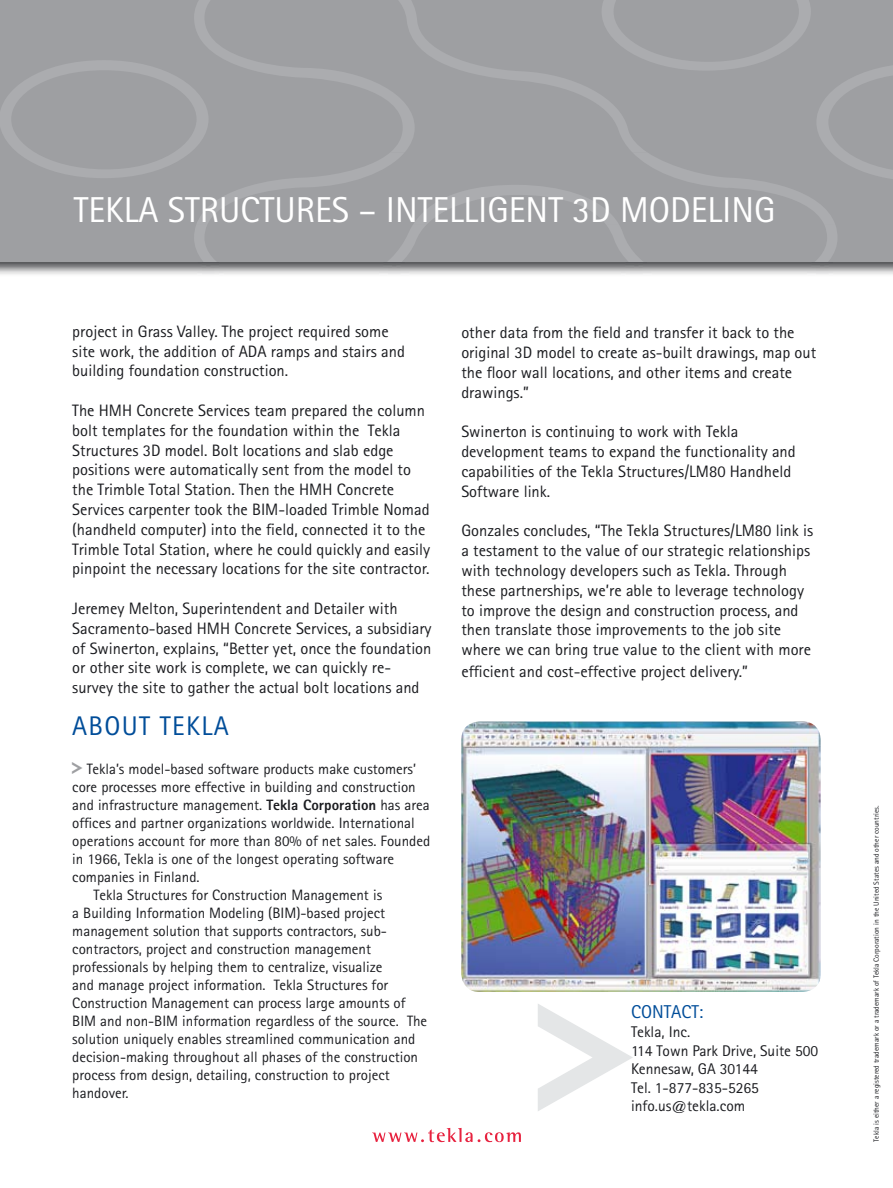
<style>
.page{position:relative;width:893px;height:1188px;background:#fff}
.page>*{position:absolute;margin:0;border:0;box-sizing:border-box;transform-origin:0 0}
.t1{font:36px "Rotis Sans Serif Std";color:#fff}
.t2{font:27px "Rotis Sans Serif Std";letter-spacing:.05em;color:#004d99}
.t3{font:18.6px "Rotis Sans Serif Std";color:#004d99}
.t4{font:16.5px/19.8px "Rotis Sans Serif Std";color:#1b1c20}
.t5{font:15.45px/18.6px "Rotis Sans Serif Std";color:#1b1c20}
.t6{font:15px "Rotis Sans Serif Std";color:#1b1c20}
.t7{font:7.5px "Rotis Sans Serif Std";color:#1b1c20}
.s1{font-family:"Tekla Arrow";color:#9e9fa2}
.s2{font-weight:800}
</style>
<div class="page">
<div style="left:0;top:0;width:893px;height:277px;background:#1b1c20;opacity:.8"></div>
<div style="left:0;top:0;width:893px;height:262px;background:#9e9fa2"></div>
<svg style="left:0;top:60px;width:194px;height:118px"></svg>
<svg style="left:647px;top:0;width:246px;height:179px"></svg>
<svg style="left:194px;top:225px;width:643px;height:37px"></svg>
<svg style="left:197px;top:152px;width:638px;height:73px"></svg>
<svg style="left:194px;top:0;width:453px;height:152px"></svg>
<svg style="left:538px;top:1004px;width:95px;height:107px"></svg>
<img style="left:461px;top:722px;width:360px;height:270px">
<svg style="left:372px;top:1128px;width:149px;height:14px"></svg>
<h1 class="t1" style="left:74px;top:188px;width:703px">Tekla Structures – Intelligent 3D modeli ng</h1>
<p class="t4" style="left:72px;top:321px;width:334px">project in Grass Valley. The project required some site work, the addition of ADA ramps and stairs and building foundation construction.</p>
<p class="t4" style="left:72px;top:400px;width:359px">The HM H Concrete Services team prepared the column bolt templates for the foundation within the Tekla Structures 3D model. Bolt locations and slab edge positions were automatically sent from the model to the Trimble Total Station. Then the HM H Concrete Services carpenter took the BIM-loaded Trimble Nomad (handheld computer) into the field, connected it to the Trimble Total Station, where he could quickly and easily pinpoint the necessary locations for the site contractor.</p>
<p class="t4" style="left:72px;top:598px;width:361px">Jeremey Melton, Superintendent and Detailer with Sacramento-based HM H Concrete Services, a subsidiary of Swinerton, explains, “Better yet, once the foundation or other site work is complete, we can quickly re&shy;survey the site to gather the actual bolt locations and</p>
<h2 class="t2" style="left:72px;top:710px;width:158px">About Tekla</h2>
<p class="t6" style="left:72px;top:760px;width:345px"><span class="s1">T</span> Tekla’s model-based software products make customers’</p>
<p class="t6" style="left:72px;top:778px;width:345px">core processes more effective in building and construction</p>
<p class="t6" style="left:72px;top:796px;width:359px">and infrastructure management. <span class="s2">Tekla Corporation</span> has area</p>
<p class="t6" style="left:72px;top:814px;width:344px">offices and partner organizations worldwide. International</p>
<p class="t6" style="left:72px;top:832px;width:360px">operations account for more than 80% of net sales. Founded</p>
<p class="t6" style="left:72px;top:850px;width:323px">in 1966, Tekla is one of the longest operating software</p>
<p class="t6" style="left:72px;top:868px;width:129px">companies in Finland.</p>
<p class="t6" style="left:94px;top:886px;width:290px">Tekla Structures for Construction Management is</p>
<p class="t6" style="left:72px;top:904px;width:314px">a Building Information Modeling (BIM)-based project</p>
<p class="t6" style="left:72px;top:922px;width:316px">management solution that supports contractors, sub-</p>
<p class="t6" style="left:72px;top:940px;width:300px">contractors, project and construction management</p>
<p class="t6" style="left:72px;top:958px;width:312px">professionals by helping them to centralize, visualize</p>
<p class="t6" style="left:72px;top:976px;width:317px">and manage project information. Tekla Structures for</p>
<p class="t6" style="left:72px;top:994px;width:335px">Construction Management can process large amounts of</p>
<p class="t6" style="left:72px;top:1012px;width:356px">BIM and non-BIM information regardless of the source. The</p>
<p class="t6" style="left:72px;top:1030px;width:345px">solution uniquely enables streamlined communication and</p>
<p class="t6" style="left:72px;top:1048px;width:347px">decision-making throughout all phases of the construction</p>
<p class="t6" style="left:72px;top:1066px;width:319px">process from design, detailing, construction to project</p>
<p class="t6" style="left:72px;top:1084px;width:58px">handover.</p>
<p class="t4" style="left:461px;top:323px;width:356px">other data from the field and transfer it back to the original 3D model to create as-built drawings, map out the floor wall locations, and other items and create drawings.”</p>
<p class="t4" style="left:461px;top:422px;width:336px">Swinerton is continuing to work with Tekla development teams to expand the functionality and capabilities of the Tekla Structures/LM80 Handheld Software link.</p>
<p class="t4" style="left:461px;top:521px;width:353px">Gonzales concludes, “The Tekla Structures/LM80 link is a testament to the value of our strategic relationships with technology developers such as Tekla. Through these partnerships, we’re able to leverage technology to improve the design and construction process, and then translate those improvements to the job site where we can bring true value to the client with more</p>
<p class="t4" style="left:461px;top:661px;width:288px">efficient and cost-effective project delivery.”</p>
<p class="t3" style="left:631px;top:1001px;width:74px">CON TACT:</p>
<p class="t5" style="left:631px;top:1022px;width:189px">Tekla, Inc.<br>114 Town Park Drive, Suite 500<br>Kennesaw, GA 30144<br>Tel. 1-877-835-5265 info.us@tekla.com</p>
<p class="t7" style="left:872px;top:1142px;width:338px;rotate:-90deg">Tekla is either a registered trademark or a trademark of Tekla Corporation in the U nited States and other countries.</p>
</div>
